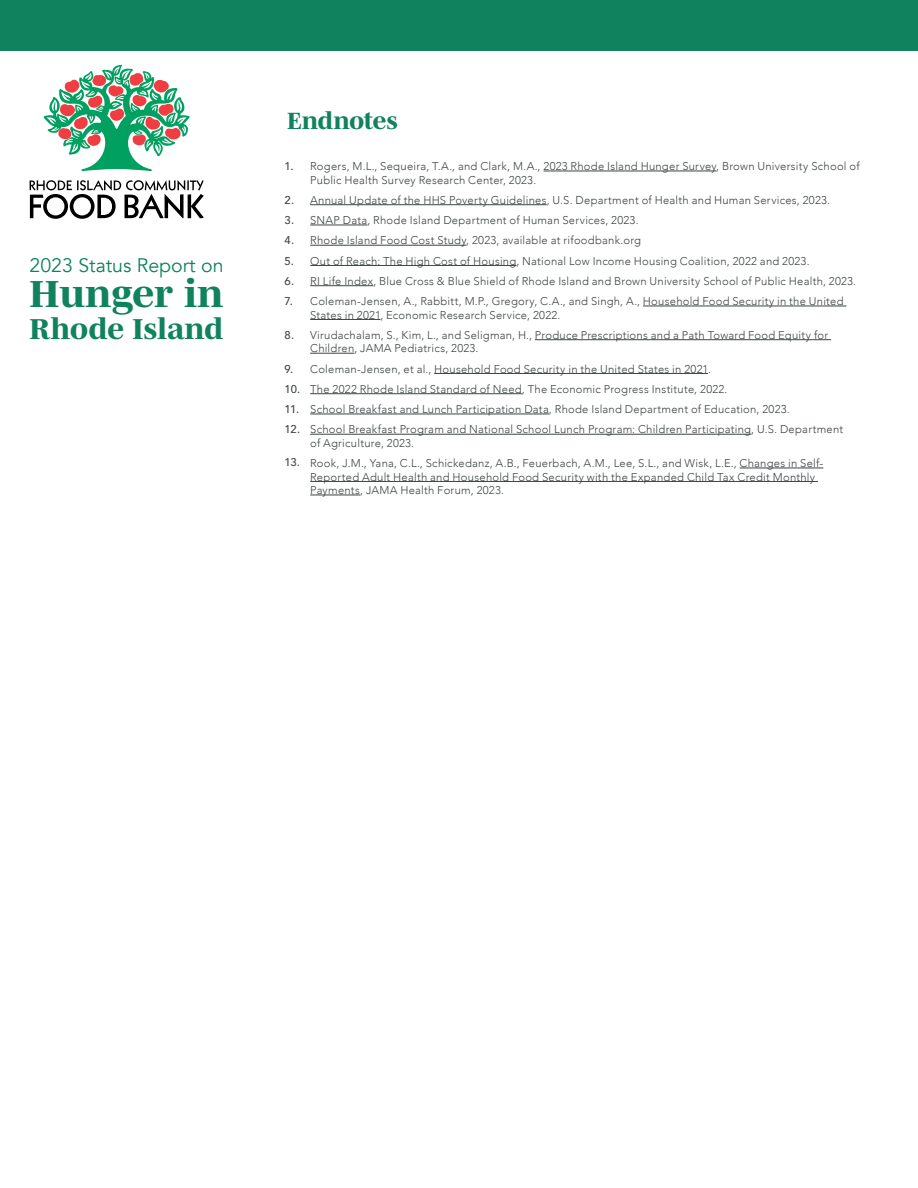
<style>
.page{position:relative;width:918px;height:1188px;background:#fff}
.page>*{position:absolute;margin:0;border:0;box-sizing:border-box;transform-origin:0 0}
.t1{font:800 38.4px "Mencken Std";color:#10825d}
.t2{font:800 29.4px "Mencken Std";color:#10825d}
.t3{font:800 24px "Mencken Std";letter-spacing:-.01em;color:#10825d}
.t4{font:19.5px "Avenir";color:#10825d}
.t5{font:300 11.25px/20.2px "Avenir";letter-spacing:.02em;color:#3e4445}
.t6{font:500 11.25px/20.2px "Avenir";letter-spacing:-.035em;color:#3e4445;text-align:justify}
</style>
<div class="page">
<div style="left:1px;top:0;width:917px;height:51px;background:#10825d"></div>
<hr style="left:543px;top:171px;width:173px;height:1px;background:#3e4445">
<hr style="left:310px;top:204px;width:237px;height:1px;background:#3e4445">
<hr style="left:310px;top:225px;width:57px;height:1px;background:#3e4445">
<hr style="left:310px;top:245px;width:156px;height:1px;background:#3e4445">
<hr style="left:310px;top:265px;width:206px;height:1px;background:#3e4445">
<hr style="left:310px;top:285px;width:63px;height:1px;background:#3e4445">
<hr style="left:643px;top:306px;width:203px;height:1px;background:#3e4445">
<hr style="left:310px;top:319px;width:70px;height:1px;background:#3e4445">
<hr style="left:535px;top:339px;width:296px;height:1px;background:#3e4445">
<hr style="left:310px;top:353px;width:44px;height:1px;background:#3e4445">
<hr style="left:434px;top:373px;width:274px;height:1px;background:#3e4445">
<hr style="left:310px;top:393px;width:212px;height:1px;background:#3e4445">
<hr style="left:310px;top:414px;width:239px;height:1px;background:#3e4445">
<hr style="left:310px;top:434px;width:441px;height:1px;background:#3e4445">
<hr style="left:740px;top:468px;width:83px;height:1px;background:#3e4445">
<hr style="left:310px;top:481px;width:508px;height:1px;background:#3e4445">
<hr style="left:310px;top:495px;width:50px;height:1px;background:#3e4445">
<svg style="left:43px;top:65px;width:147px;height:106px"></svg>
<svg style="left:30px;top:180px;width:174px;height:39px"></svg>
<h3 class="t4" style="left:30px;top:257px;width:195px">2023 Status Report on</h3>
<h2 class="t2" style="left:30px;top:316px;width:195px">Rhode Island</h2>
<h1 class="t1" style="left:30px;top:278px;width:195px">Hunger in</h1>
<h3 class="t3" style="left:287px;top:111px;width:112px">Endnotes</h3>
<p class="t5" style="left:310px;top:160px;width:551px;line-height:13.5px">Rogers, M.L., Sequeira, T.A., and Clark, M.A., 2023 Rhode Island Hunger Survey, Brown University School of<br>Public Health Survey Research Center, 2023.</p>
<p class="t5" style="left:310px;top:191px;width:548px">Annual Update of the HHS Poverty Guidelines, U.S. Department of Health and Human Services, 2023.<br>SNAP Data, Rhode Island Department of Human Services, 2023.<br>Rhode Island Food Cost Study, 2023, available at rifoodbank.org<br>Out of Reach: The High Cost of Housing, National Low Income Housing Coalition, 2022 and 2023.<br>RI Life Index, Blue Cross &amp; Blue Shield of Rhode Island and Brown University School of Public Health, 2023.<br>Coleman-Jensen, A., Rabbitt, M.P., Gregory, C.A., and Singh, A., Household Food Security in the United</p>
<p class="t5" style="left:310px;top:305px;width:520px">States in 2021, Economic Research Service, 2022.<br>Virudachalam, S., Kim, L., and Seligman, H., Produce Prescriptions and a Path Toward Food Equity for</p>
<p class="t5" style="left:310px;top:339px;width:535px">Children, JAMA Pediatrics, 2023.<br>Coleman-Jensen, et al., Household Food Security in the United States in 2021.<br>The 2022 Rhode Island Standard of Need, The Economic Progress Institute, 2022.<br>School Breakfast and Lunch Participation Data, Rhode Island Department of Education, 2023.<br>School Breakfast Program and National School Lunch Program: Children Participating, U.S. Department</p>
<p class="t5" style="left:310px;top:434px;width:515px">of Agriculture, 2023.<br>Rook, J.M., Yana, C.L., Schickedanz, A.B., Feuerbach, A.M., Lee, S.L., and Wisk, L.E., Changes in Self-</p>
<p class="t5" style="left:310px;top:470px;width:506px;line-height:13.5px">Reported Adult Health and Household Food Security with the Expanded Child Tax Credit Monthly<br>Payments, JAMA Health Forum, 2023.</p>
<p class="t6" style="left:285px;top:157px;width:11px">1.</p>
<p class="t6" style="left:285px;top:191px;width:11px">2.<br>3.<br>4.<br>5.<br>6.<br>7.</p>
<p class="t6" style="left:285px;top:324px;width:11px">8.</p>
<p class="t6" style="left:285px;top:360px;width:17px;text-align:left">9.<br>10.<br>11.<br>12.</p>
<p class="t6" style="left:285px;top:453px;width:17px">13.</p>
</div>
